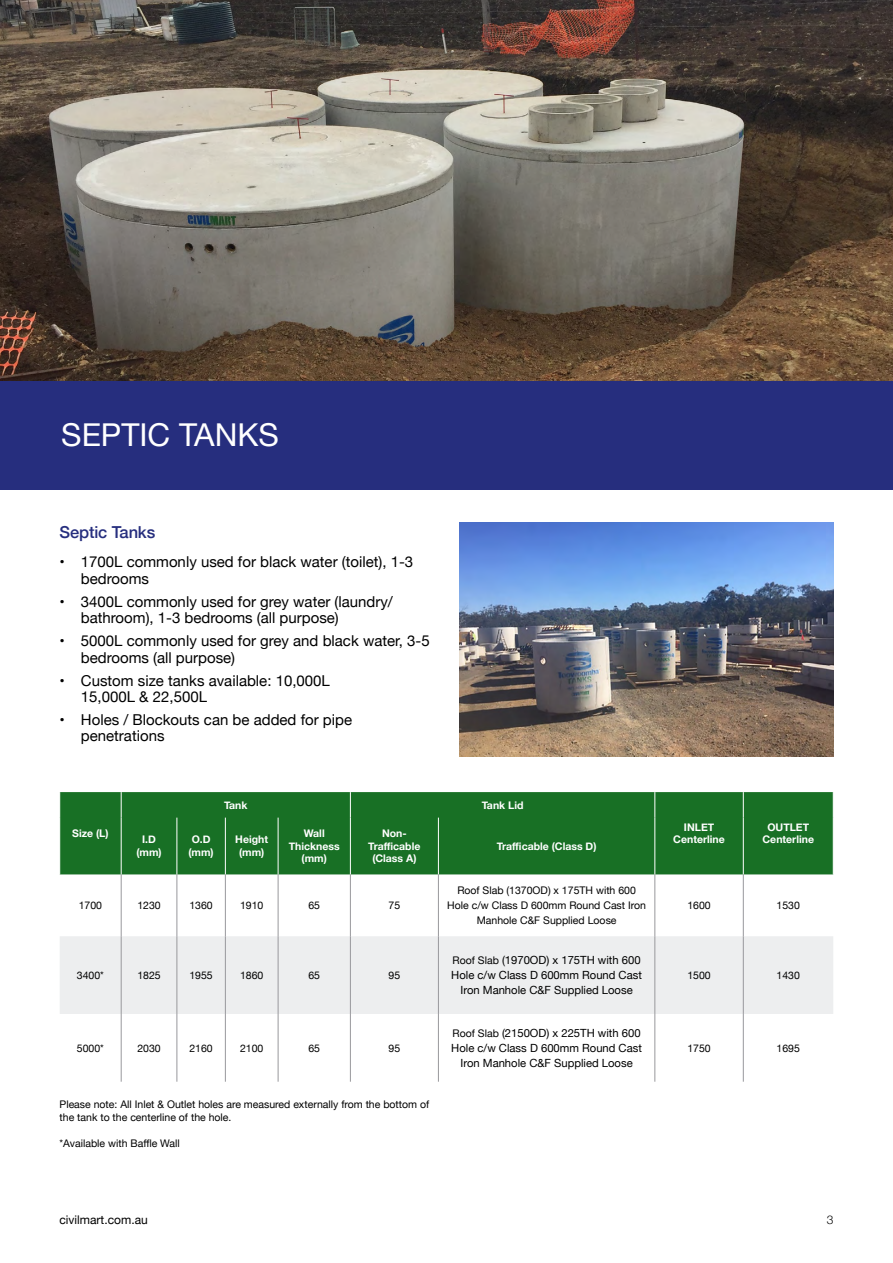
<style>
.page{position:relative;width:893px;height:1263px;background:#fff}
.page>*{position:absolute;margin:0;border:0;box-sizing:border-box;transform-origin:0 0}
.t1{font:31.5px "Helvetica Neue";color:#fff}
.t2{font:500 16.5px "Helvetica Neue";letter-spacing:-.01em;color:#262e7e}
.t3{font:15px/16.5px "Helvetica Neue";color:#000}
.t4{font:12px "Helvetica Neue";color:#000}
.t5{font:300 12px "Helvetica Neue";color:#000}
.t6{font:11.25px/15px "Helvetica Neue";color:#000;text-align:center}
.t7{font:10.5px/15px "Helvetica Neue";color:#000}
.t8{font:700 10.5px/12.6px "Helvetica Neue";color:#fff;text-align:center}
.s1{font-size:10.5px}
</style>
<div class="page">
<hr style="left:0;top:382px;width:2px;height:108px;background:#262e7e">
<svg style="left:1px;top:0;width:892px;height:382px"></svg>
<div style="left:1px;top:382px;width:892px;height:108px;background:#262e7e"></div>
<div style="left:60px;top:792px;width:773px;height:82px;background:#187025"></div>
<div style="left:60px;top:936px;width:773px;height:78px;background:#edeeef"></div>
<svg style="left:59px;top:792px;width:1px;height:26px"></svg>
<svg style="left:121px;top:792px;width:1px;height:26px"></svg>
<svg style="left:350px;top:792px;width:1px;height:26px"></svg>
<svg style="left:655px;top:792px;width:1px;height:26px"></svg>
<svg style="left:743px;top:792px;width:1px;height:26px"></svg>
<svg style="left:833px;top:792px;width:1px;height:26px"></svg>
<hr style="left:121px;top:818px;width:1px;height:56px;background:#fff">
<hr style="left:177px;top:818px;width:1px;height:56px;background:#fff">
<hr style="left:225px;top:818px;width:1px;height:56px;background:#fff">
<hr style="left:278px;top:818px;width:1px;height:56px;background:#fff">
<hr style="left:350px;top:818px;width:1px;height:56px;background:#fff">
<hr style="left:438px;top:818px;width:1px;height:56px;background:#fff">
<hr style="left:655px;top:818px;width:1px;height:56px;background:#fff">
<hr style="left:743px;top:818px;width:1px;height:56px;background:#fff">
<hr style="left:121px;top:874px;width:1px;height:62px;background:#98989c">
<hr style="left:177px;top:874px;width:1px;height:62px;background:#98989c">
<hr style="left:225px;top:874px;width:1px;height:62px;background:#98989c">
<hr style="left:278px;top:874px;width:1px;height:62px;background:#98989c">
<hr style="left:350px;top:874px;width:1px;height:62px;background:#98989c">
<hr style="left:438px;top:874px;width:1px;height:62px;background:#98989c">
<hr style="left:655px;top:874px;width:1px;height:62px;background:#98989c">
<hr style="left:743px;top:874px;width:1px;height:62px;background:#98989c">
<hr style="left:121px;top:936px;width:1px;height:78px;background:#98989c">
<hr style="left:177px;top:936px;width:1px;height:78px;background:#98989c">
<hr style="left:225px;top:936px;width:1px;height:78px;background:#98989c">
<hr style="left:278px;top:936px;width:1px;height:78px;background:#98989c">
<hr style="left:350px;top:936px;width:1px;height:78px;background:#98989c">
<hr style="left:438px;top:936px;width:1px;height:78px;background:#98989c">
<hr style="left:655px;top:936px;width:1px;height:78px;background:#98989c">
<hr style="left:743px;top:936px;width:1px;height:78px;background:#98989c">
<hr style="left:121px;top:1014px;width:1px;height:68px;background:#98989c">
<hr style="left:177px;top:1014px;width:1px;height:68px;background:#98989c">
<hr style="left:225px;top:1014px;width:1px;height:68px;background:#98989c">
<hr style="left:278px;top:1014px;width:1px;height:68px;background:#98989c">
<hr style="left:350px;top:1014px;width:1px;height:68px;background:#98989c">
<hr style="left:438px;top:1014px;width:1px;height:68px;background:#98989c">
<hr style="left:655px;top:1014px;width:1px;height:68px;background:#98989c">
<hr style="left:743px;top:1014px;width:1px;height:68px;background:#98989c">
<img style="left:459px;top:522px;width:374px;height:234px">
<h1 class="t1" style="left:61px;top:412px;width:219px">SEPTIC TANKS</h1>
<h2 class="t2" style="left:60px;top:519px;width:97px">Septic Tanks</h2>
<h3 class="t3" style="left:81px;top:555px;width:334px;text-indent:-21px">• 1700L commonly used for black water (toilet), 1-3 bedrooms</h3>
<h3 class="t3" style="left:81px;top:594px;width:314px;text-indent:-21px">• 3400L commonly used for grey water (laundry/ bathroom), 1-3 bedrooms (all purpose)</h3>
<h3 class="t3" style="left:81px;top:633px;width:350px;text-indent:-21px">• 5000L commonly used for grey and black water, 3-5 bedrooms (all purpose)</h3>
<h3 class="t3" style="left:81px;top:673px;width:250px;text-indent:-21px">• Custom size tanks available: 10,000L<br>15,000L &amp; 22,500L</h3>
<h3 class="t3" style="left:81px;top:712px;width:273px;text-indent:-21px">• Holes / Blockouts can be added for pipe penetrations</h3>
<p class="t8" style="left:72px;top:827px;width:38px">Size (L)</p>
<p class="t8" style="left:224px;top:799px;width:25px">Tank</p>
<p class="t8" style="left:482px;top:799px;width:43px">Tank Lid</p>
<p class="t8" style="left:673px;top:821px;width:53px">INLET<br>Centerline</p>
<p class="t8" style="left:767px;top:821px;width:43px">OUTLET</p>
<p class="t8" style="left:189px;top:834px;width:27px">O.D (mm)</p>
<p class="t8" style="left:235px;top:834px;width:34px">Height (mm)</p>
<p class="t8" style="left:289px;top:827px;width:52px">Wall<br>Thickness (mm)</p>
<p class="t8" style="left:368px;top:827px;width:54px">Non-<br>Trafficable (Class A)</p>
<p class="t8" style="left:142px;top:834px;width:15px">I.D</p>
<p class="t8" style="left:762px;top:833px;width:53px">Centerline</p>
<p class="t8" style="left:136px;top:846px;width:27px">(mm)</p>
<p class="t8" style="left:497px;top:840px;width:101px">Trafficable (Class D)</p>
<p class="t7" style="left:79px;top:898px;width:25px">1700</p>
<p class="t7" style="left:137px;top:898px;width:25px">1230</p>
<p class="t7" style="left:189px;top:898px;width:25px">1360</p>
<p class="t7" style="left:240px;top:898px;width:25px">1910</p>
<p class="t7" style="left:308px;top:898px;width:13px">65</p>
<p class="t7" style="left:389px;top:898px;width:13px">75</p>
<p class="t7" style="left:447px;top:883px;width:200px;text-align:center">Roof Slab (1370OD) x 175TH with 600<br>Hole c/w Class D 600mm Round Cast Iron<br>Manhole C&amp;F Supplied Loose</p>
<p class="t7" style="left:687px;top:898px;width:25px">1600</p>
<p class="t7" style="left:777px;top:898px;width:25px">1530</p>
<p class="t7" style="left:77px;top:968px;width:29px">3400*</p>
<p class="t7" style="left:137px;top:968px;width:25px">1825</p>
<p class="t7" style="left:189px;top:968px;width:25px">1955</p>
<p class="t7" style="left:240px;top:968px;width:25px">1860</p>
<p class="t7" style="left:308px;top:968px;width:13px">65</p>
<p class="t7" style="left:389px;top:968px;width:13px">95</p>
<p class="t6" style="left:451px;top:953px;width:192px"><span class="s1">Roof Slab</span> (1970OD) x 175TH with 600<br>Hole c/w Class D 600mm Round Cast<br>Iron Manhole C&amp;F Supplied Loose</p>
<p class="t7" style="left:687px;top:968px;width:25px">1500</p>
<p class="t7" style="left:777px;top:968px;width:25px">1430</p>
<p class="t7" style="left:77px;top:1041px;width:29px">5000*</p>
<p class="t7" style="left:137px;top:1041px;width:25px">2030</p>
<p class="t7" style="left:189px;top:1041px;width:25px">2160</p>
<p class="t7" style="left:240px;top:1041px;width:25px">2100</p>
<p class="t7" style="left:308px;top:1041px;width:13px">65</p>
<p class="t7" style="left:389px;top:1041px;width:13px">95</p>
<p class="t6" style="left:451px;top:1026px;width:192px"><span class="s1">Roof Slab</span> (2150OD) x 225TH with 600<br>Hole c/w Class D 600mm Round Cast<br>Iron Manhole C&amp;F Supplied Loose</p>
<p class="t7" style="left:687px;top:1041px;width:25px">1750</p>
<p class="t7" style="left:777px;top:1041px;width:25px">1695</p>
<p class="t7" style="left:60px;top:1098px;width:371px;line-height:13.5px">Please note: All Inlet &amp; Outlet holes are measured externally from the bottom of the tank to the centerline of the hole.</p>
<p class="t7" style="left:60px;top:1137px;width:122px">*Available with Baffle Wall</p>
<p class="t4" style="left:60px;top:1211px;width:90px">civilmart.com.au</p>
<p class="t5" style="left:827px;top:1210px;width:8px">3</p>
</div>
